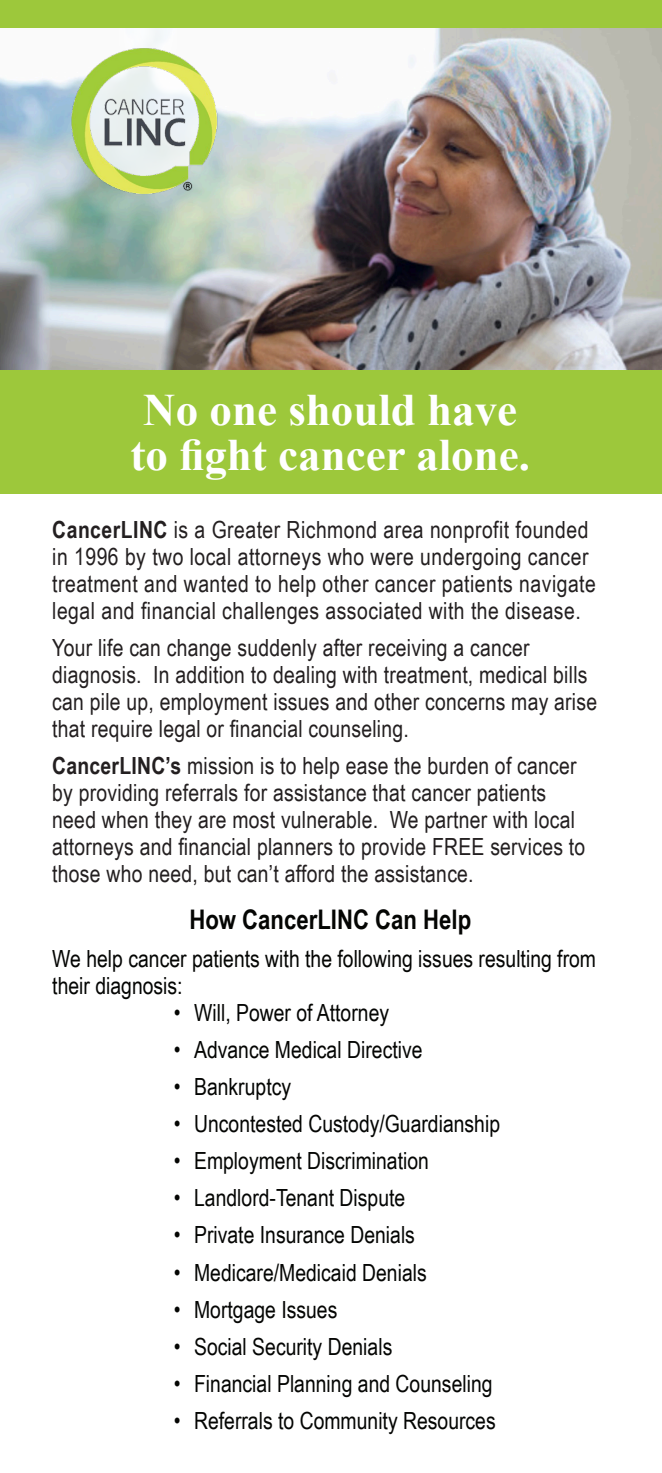
<style>
.page{position:relative;width:662px;height:1473px;background:#fff}
.page>*{position:absolute;margin:0;border:0;box-sizing:border-box;transform-origin:0 0}
.t1{font:700 45px "Times New Roman";color:#fff}
.t2{font:700 27px "Arial Narrow";color:#040503}
.t3{font:23.62px/27px "Arial Narrow";letter-spacing:.01em;color:#231f20}
.t4{font:23.62px/27px "Arial Narrow";color:#040503}
.s1{font-weight:700}
</style>
<div class="page">
<img style="left:0;top:28px;width:662px;height:342px">
<div style="left:0;top:370px;width:662px;height:123px;background:#9dc83b"></div>
<div style="left:116px;top:0;width:63px;height:65px;background:#fff"></div>
<img style="left:60px;top:37px;width:170px;height:166px">
<div style="left:0;top:0;width:662px;height:28px;background:#9dc83b"></div>
<p class="t1" style="left:143px;top:378px;width:375px">No one should have</p>
<p class="t1" style="left:131px;top:423px;width:401px">to fight cancer alone.</p>
<p class="t3" style="left:52px;top:515px;width:545px"><span class="s1">CancerLINC</span> is a Greater Richmond area nonprofit founded in 1996 by two local attorneys who were undergoing cancer treatment and wanted to help other cancer patients navigate legal and financial challenges associated with the disease.</p>
<p class="t3" style="left:52px;top:633px;width:546px">Your life can change suddenly after receiving a cancer diagnosis. In addition to dealing with treatment, medical bills can pile up, employment issues and other concerns may arise that require legal or financial counseling.</p>
<p class="t3" style="left:52px;top:751px;width:534px"><span class="s1">CancerLINC’s</span> mission is to help ease the burden of cancer by providing referrals for assistance that cancer patients need when they are most vulnerable. We partner with local attorneys and financial planners to provide FREE services to those who need, but can’t afford the assistance.</p>
<p class="t2" style="left:189px;top:899px;width:283px">How CancerLINC Can Help</p>
<p class="t4" style="left:52px;top:944px;width:545px">We help cancer patients with the following issues resulting from their diagnosis:</p>
<p class="t4" style="left:174px;top:998px;width:217px">• Will, Power of Attorney</p>
<p class="t4" style="left:174px;top:1035px;width:250px">• Advance Medical Directive</p>
<p class="t4" style="left:174px;top:1072px;width:119px">• Bankruptcy</p>
<p class="t4" style="left:174px;top:1109px;width:328px">• Uncontested Custody/Guardianship</p>
<p class="t4" style="left:174px;top:1146px;width:256px">• Employment Discrimination</p>
<p class="t4" style="left:174px;top:1183px;width:233px">• Landlord-Tenant Dispute</p>
<p class="t4" style="left:174px;top:1220px;width:242px">• Private Insurance Denials</p>
<p class="t4" style="left:174px;top:1257px;width:254px">• Medicare/Medicaid Denials</p>
<p class="t4" style="left:174px;top:1295px;width:165px">• Mortgage Issues</p>
<p class="t4" style="left:174px;top:1332px;width:220px">• Social Security Denials</p>
<p class="t4" style="left:174px;top:1369px;width:320px">• Financial Planning and Counseling</p>
<p class="t4" style="left:174px;top:1406px;width:323px">• Referrals to Community Resources</p>
</div>
